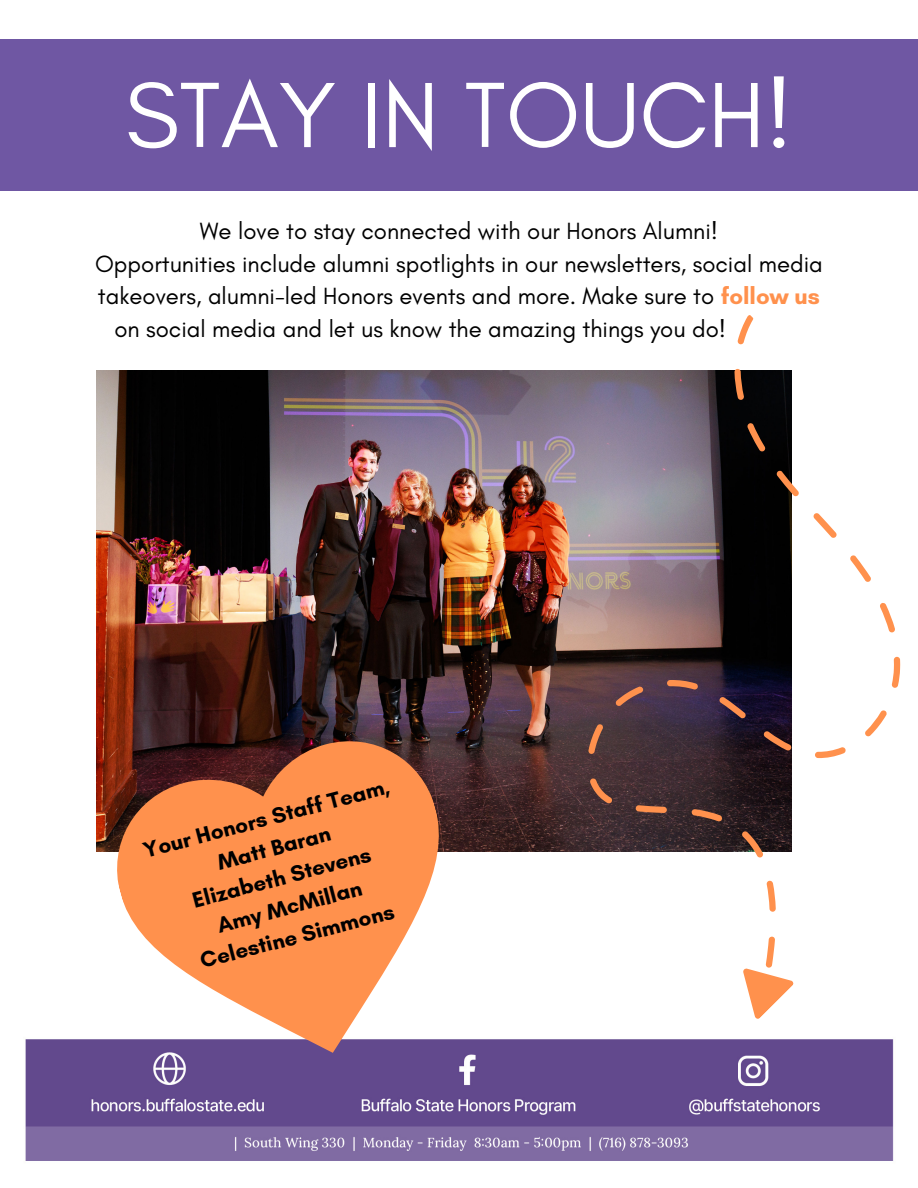
<style>
.page{position:relative;width:918px;height:1188px;background:#fff}
.page>*{position:absolute;margin:0;border:0;box-sizing:border-box;transform-origin:0 0}
.t1{font:94.35px "Glacial Indifference";color:#fff}
.t2{font:24px "Glacial Indifference";color:#000}
.t3{font:700 22.5px "Glacial Indifference";color:#000}
.s1{font-weight:700;color:#ff914d}
</style>
<div class="page">
<img style="left:97px;top:371px;width:334px;height:350px">
<div style="left:0;top:39px;width:918px;height:152px;background:#6f57a3"></div>
<svg style="left:743px;top:970px;width:51px;height:49px"></svg>
<img style="left:431px;top:315px;width:470px;height:655px">
<img style="left:25px;top:1039px;width:869px;height:122px">
<svg style="left:97px;top:721px;width:393px;height:375px"></svg>
<p class="t1" style="left:125px;top:57px;width:669px">STAY IN TOUCH!</p>
<p class="t2" style="left:200px;top:216px;width:520px">We love to stay connected with our Honors Alumni!</p>
<p class="t2" style="left:95px;top:249px;width:729px">Opportunities include alumni spotlights in our newsletters, social media</p>
<p class="t2" style="left:98px;top:282px;width:724px">takeovers, alumni-led Honors events and more. Make sure to <span class="s1">follow us</span></p>
<p class="t2" style="left:114px;top:314px;width:613px">on social media and let us know the amazing things you do!</p>
<p class="t3" style="left:140px;top:838px;width:255px;rotate:-15deg">Your Honors Staff Team,</p>
<p class="t3" style="left:214px;top:849px;width:118px;rotate:-15deg">Matt Baran</p>
<p class="t3" style="left:190px;top:887px;width:185px;rotate:-15deg">Elizabeth Stevens</p>
<p class="t3" style="left:214px;top:912px;width:151px;rotate:-15deg">Amy McMillan</p>
<p class="t3" style="left:197px;top:948px;width:201px;rotate:-15deg">Celestine Simmons</p>
</div>
